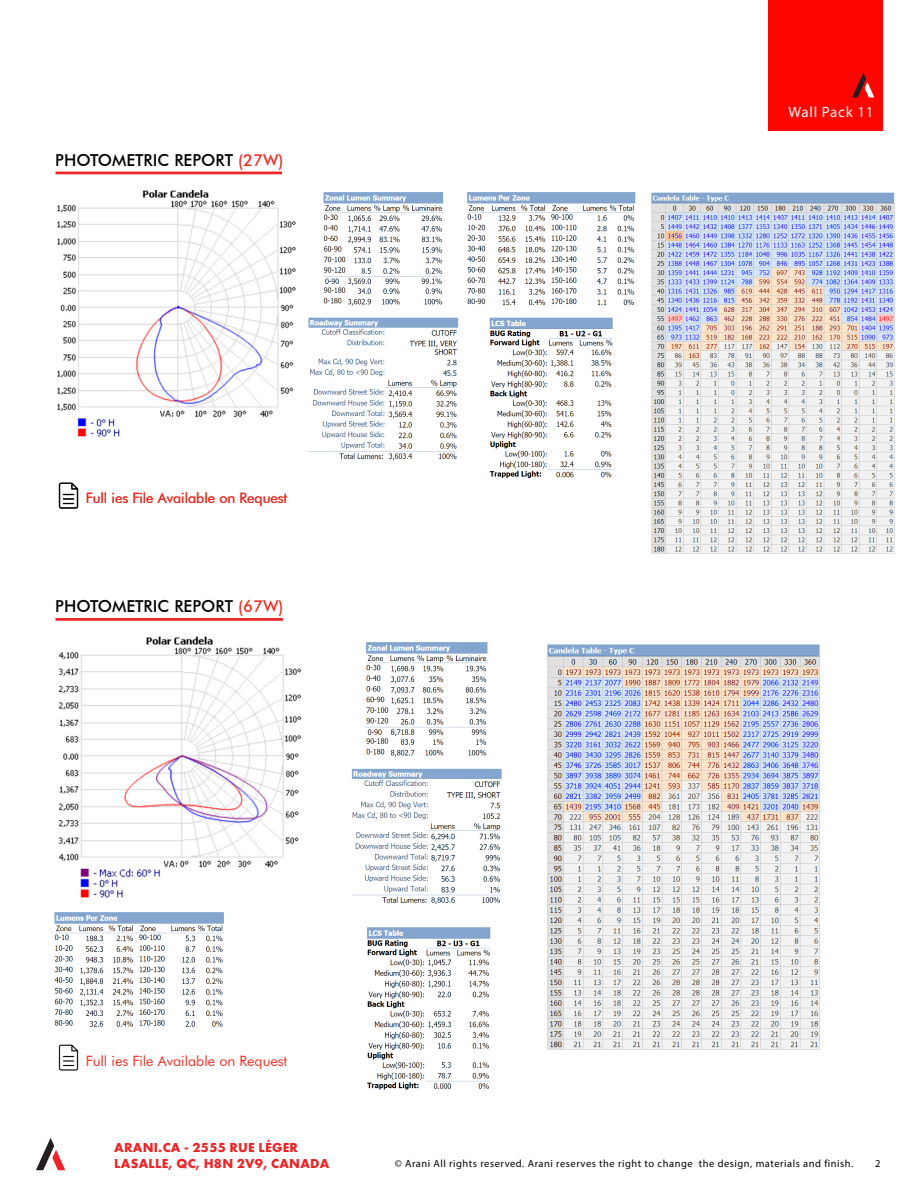
<style>
.page{position:relative;width:918px;height:1188px;background:#fff}
.page>*{position:absolute;margin:0;border:0;box-sizing:border-box;transform-origin:0 0}
.t1{font:500 16.5px "Futura BT";color:#040503}
.t2{font:15px "Myriad Pro";letter-spacing:.05em;color:#fff}
.t3{font:14.25px "Futura BT";color:#ee2e22}
.t4{font:700 13.5px/16.2px "Futura PT";letter-spacing:.02em;color:#ee2326}
.t5{font:10.5px "Myriad Pro";letter-spacing:.05em;color:#040503}
.s1{color:#ee2e22}
</style>
<div class="page">
<div style="left:768px;top:0;width:115px;height:131px;background:#ff0500"></div>
<svg style="left:852px;top:73px;width:22px;height:24px"></svg>
<svg style="left:36px;top:1138px;width:29px;height:32px"></svg>
<hr style="left:55px;top:172px;width:227px;height:2px;background:#ee2326">
<hr style="left:55px;top:618px;width:228px;height:3px;background:#ee2326">
<img style="left:58px;top:482px;width:21px;height:26px">
<img style="left:58px;top:1045px;width:21px;height:26px">
<img style="left:467px;top:192px;width:169px;height:286px">
<img style="left:651px;top:192px;width:244px;height:362px">
<img style="left:308px;top:192px;width:151px;height:269px">
<img style="left:57px;top:191px;width:239px;height:246px">
<img style="left:59px;top:636px;width:243px;height:262px">
<img style="left:54px;top:912px;width:170px;height:115px">
<img style="left:351px;top:642px;width:151px;height:263px">
<img style="left:547px;top:644px;width:273px;height:406px">
<img style="left:367px;top:927px;width:124px;height:163px">
<p class="t1" style="left:55px;top:150px;width:230px">PHOTOMETRIC REPORT <span class="s1">(27W)</span></p>
<p class="t3" style="left:86px;top:489px;width:203px">Full ies File Available on Request</p>
<p class="t1" style="left:55px;top:597px;width:230px">PHOTOMETRIC REPORT <span class="s1">(67W)</span></p>
<p class="t2" style="left:788px;top:103px;width:87px">Wall Pack 11</p>
<p class="t3" style="left:86px;top:1052px;width:203px">Full ies File Available on Request</p>
<p class="t4" style="left:114px;top:1139px;width:217px">ARANI.CA - 2555 RUE LÉGER<br>LASALLE, QC, H8N 2V9, CANADA</p>
<p class="t5" style="left:395px;top:1157px;width:460px">© Arani All rights reserved. Arani reserves the right to change the design, materials and finish.</p>
<p class="t5" style="left:875px;top:1157px;width:7px">2</p>
</div>
